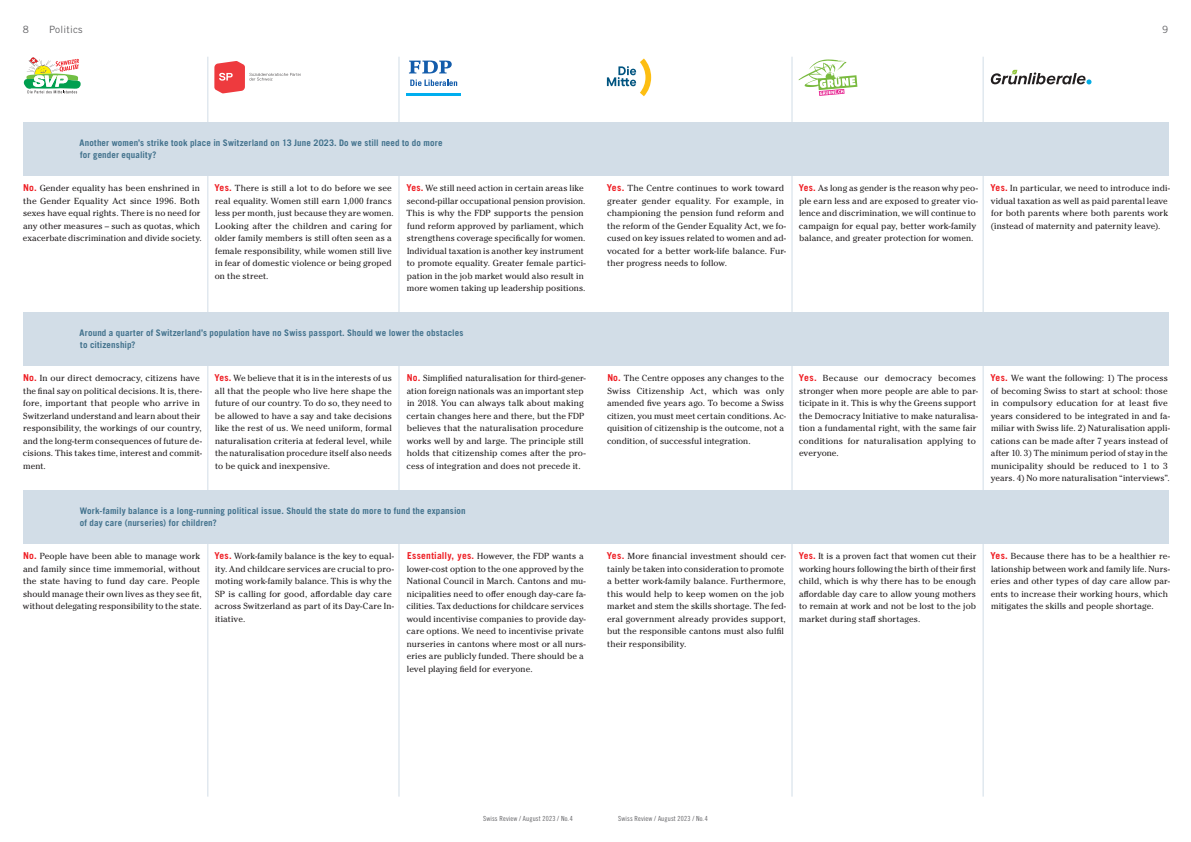
<style>
.page{position:relative;width:1191px;height:842px;background:#fff}
.page>*{position:absolute;margin:0;border:0;box-sizing:border-box;transform-origin:0 0}
.t1{font:10px "Trade Gothic LT Std";letter-spacing:.02em;color:#636366}
.t2{font:700 9px/12.5px "Trade Gothic LT Std";letter-spacing:.015em;color:#41718c}
.t3{font:8.8px/12.5px "Cheltenham ITC Pro";letter-spacing:.005em;color:#231f20}
.t4{font:7px "Trade Gothic LT Std Cn 18";letter-spacing:.02em;color:#636366}
.s1{font-family:"Trade Gothic LT Std";font-weight:700;font-size:9.5px;color:#ee1d23}
</style>
<div class="page">
<hr style="left:207px;top:57px;width:1px;height:740px;background:#d2dde7">
<hr style="left:398px;top:57px;width:1px;height:740px;background:#d2dde7">
<hr style="left:791px;top:57px;width:1px;height:740px;background:#d2dde7">
<hr style="left:982px;top:57px;width:1px;height:740px;background:#d2dde7">
<svg style="left:214px;top:61px;width:87px;height:32px"></svg>
<hr style="left:406px;top:93px;width:54px;height:3px;background:#00aeef">
<svg style="left:410px;top:80px;width:47px;height:6px"></svg>
<svg style="left:409px;top:61px;width:43px;height:12px"></svg>
<svg style="left:607px;top:58px;width:44px;height:38px"></svg>
<svg style="left:798px;top:59px;width:59px;height:37px"></svg>
<svg style="left:990px;top:70px;width:101px;height:14px"></svg>
<svg style="left:23px;top:57px;width:58px;height:36px"></svg>
<div style="left:23px;top:122px;width:1145px;height:54px;background:#d2dde7"></div>
<div style="left:23px;top:312px;width:1145px;height:54px;background:#d2dde7"></div>
<div style="left:23px;top:490px;width:1145px;height:54px;background:#d2dde7"></div>
<p class="t1" style="left:23px;top:24px;width:8px">8</p>
<p class="t1" style="left:1162px;top:24px;width:8px">9</p>
<p class="t1" style="left:49px;top:24px;width:35px">Politics</p>
<p class="t2" style="left:80px;top:136px;width:364px">Another women’s strike took place in Switzerland on 13 June 2023. Do we still need to do more for gender equality?</p>
<p class="t3" style="left:23px;top:182px;width:180px"><span class="s1">No.</span> Gender equality has been enshrined in the Gender Equality Act since 1996. Both sexes have equal rights. There is no need for any other measures – such as quotas, which exacerbate discrimination and divide society.</p>
<p class="t3" style="left:214px;top:182px;width:181px"><span class="s1">Yes.</span> There is still a lot to do before we see real equality. Women still earn 1,000 francs less per month, just because they are women.<br>Looking after the children and caring for older family members is still often seen as a female responsibility, while women still live in fear of domestic violence or being groped on the street.</p>
<p class="t3" style="left:406px;top:182px;width:181px"><span class="s1">Yes.</span> We still need action in certain areas like second-pillar occupational pension provision.<br>This is why the FDP supports the pension fund reform approved by parliament, which strengthens coverage specifically for women.<br>Individual taxation is another key instrument to promote equality. Greater female partici&shy;pation in the job market would also result in more women taking up leadership positions.</p>
<p class="t3" style="left:607px;top:182px;width:181px"><span class="s1">Yes.</span> The Centre continues to work toward greater gender equality. For example, in championing the pension fund reform and the reform of the Gender Equality Act, we fo&shy;cused on key issues related to women and ad&shy;vocated for a better work-life balance. Fur&shy;ther progress needs to follow.</p>
<p class="t3" style="left:798px;top:182px;width:181px"><span class="s1">Yes.</span> As long as gender is the reason why peo&shy;ple earn less and are exposed to greater vio&shy;lence and discrimination, we will continue to campaign for equal pay, better work-family balance, and greater protection for women.</p>
<p class="t3" style="left:990px;top:182px;width:181px"><span class="s1">Yes.</span> In particular, we need to introduce indi&shy;vidual taxation as well as paid parental leave for both parents where both parents work (instead of maternity and paternity leave).</p>
<p class="t2" style="left:80px;top:326px;width:385px">Around a quarter of Switzerland’s population have no Swiss passport. Should we lower the obstacles to citizenship?</p>
<p class="t3" style="left:23px;top:372px;width:181px"><span class="s1">No.</span> In our direct democracy, citizens have the final say on political decisions. It is, there&shy;fore, important that people who arrive in Switzerland understand and learn about their responsibility, the workings of our country, and the long-term consequences of future de&shy;cisions. This takes time, interest and commit&shy;ment.</p>
<p class="t3" style="left:214px;top:372px;width:179px;text-align:justify"><span class="s1">Yes.</span> We believe that it is in the interests of us all that the people who live here shape the future of our country. To do so, they need to be allowed to have a say and take decisions like the rest of us. We need uniform, formal naturalisation criteria at federal level, while the naturalisation procedure itself also needs to be quick and inexpensive.</p>
<p class="t3" style="left:406px;top:372px;width:181px"><span class="s1">No.</span> Simplified naturalisation for third-gener&shy;ation foreign nationals was an important step in 2018. You can always talk about making certain changes here and there, but the FDP believes that the naturalisation procedure works well by and large. The principle still holds that citizenship comes after the pro&shy;cess of integration and does not precede it.</p>
<p class="t3" style="left:607px;top:372px;width:181px"><span class="s1">No.</span> The Centre opposes any changes to the Swiss Citizenship Act, which was only amended five years ago. To become a Swiss citizen, you must meet certain conditions. Ac&shy;quisition of citizenship is the outcome, not a condition, of successful integration.</p>
<p class="t3" style="left:798px;top:372px;width:181px"><span class="s1">Yes.</span> Because our democracy becomes stronger when more people are able to par&shy;ticipate in it. This is why the Greens support the Democracy Initiative to make naturalisa&shy;tion a fundamental right, with the same fair conditions for naturalisation applying to everyone.</p>
<p class="t3" style="left:990px;top:372px;width:181px"><span class="s1">Yes.</span> We want the following: 1) The process of becoming Swiss to start at school: those in compulsory education for at least five years considered to be integrated in and fa&shy;miliar with Swiss life. 2) Naturalisation appli&shy;cations can be made after 7 years instead of after 10. 3) The minimum period of stay in the municipality should be reduced to 1 to 3 years. 4) No more naturalisation “interviews”.</p>
<p class="t2" style="left:80px;top:504px;width:387px">Work-family balance is a long-running political issue. Should the state do more to fund the expansion of day care (nurseries) for children?</p>
<p class="t3" style="left:23px;top:550px;width:180px"><span class="s1">No.</span> People have been able to manage work and family since time immemorial, without the state having to fund day care. People should manage their own lives as they see fit, without delegating responsibility to the state.</p>
<p class="t3" style="left:214px;top:550px;width:181px"><span class="s1">Yes.</span> Work-family balance is the key to equal&shy;ity. And childcare services are crucial to pro&shy;moting work-family balance. This is why the SP is calling for good, affordable day care across Switzerland as part of its Day-Care In&shy;itiative.</p>
<p class="t3" style="left:406px;top:550px;width:181px"><span class="s1">Essentially, yes.</span> However, the FDP wants a lower-cost option to the one approved by the National Council in March. Cantons and mu&shy;nicipalities need to offer enough day-care fa&shy;cilities. Tax deductions for childcare services would incentivise companies to provide day&shy;care options. We need to incentivise private nurseries in cantons where most or all nurs&shy;eries are publicly funded. There should be a level playing field for everyone.</p>
<p class="t3" style="left:607px;top:550px;width:181px"><span class="s1">Yes.</span> More financial investment should cer&shy;tainly be taken into consideration to promote a better work-family balance. Furthermore, this would help to keep women on the job market and stem the skills shortage. The fed&shy;eral government already provides support, but the responsible cantons must also fulfil their responsibility.</p>
<p class="t3" style="left:798px;top:550px;width:179px;text-align:justify"><span class="s1">Yes.</span> It is a proven fact that women cut their working hours following the birth of their first child, which is why there has to be enough affordable day care to allow young mothers to remain at work and not be lost to the job market during staff shortages.</p>
<p class="t3" style="left:990px;top:550px;width:181px"><span class="s1">Yes.</span> Because there has to be a healthier re&shy;lationship between work and family life. Nurs&shy;eries and other types of day care allow par&shy;ents to increase their working hours, which mitigates the skills and people shortage.</p>
<p class="t4" style="left:483px;top:815px;width:91px">Swiss Review / August 2023 / No.4</p>
<p class="t4" style="left:618px;top:815px;width:91px">Swiss Review / August 2023 / No.4</p>
</div>
